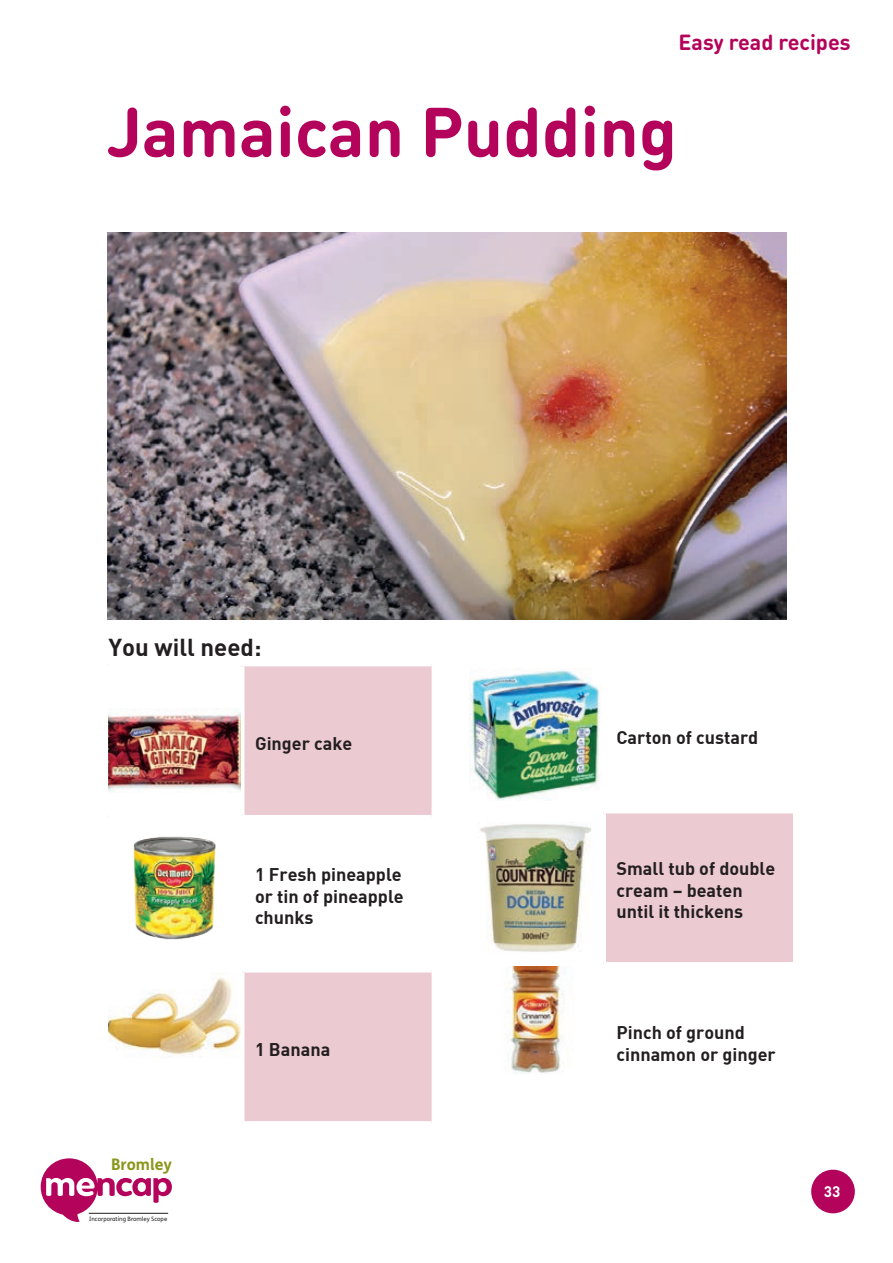
<style>
.page{position:relative;width:893px;height:1263px;background:#fff}
.page>*{position:absolute;margin:0;border:0;box-sizing:border-box;transform-origin:0 0}
.t1{font:700 69px "DIN Round Pro";color:#b4035b}
.t2{font:24px "DIN Bold";color:#231f20}
.t3{font:700 21.6px "DIN Round Pro";color:#b4035b}
.t4{font:18px/21.6px "DIN Bold";color:#231f20}
.t5{font:700 15.9px "FS Mencap";color:#8b971b}
.t6{font:700 15.15px "DIN Round Pro";color:#fff}
.t7{font:700 9.6px "FS Mencap";color:#8b971b}
.t8{font:6px "FS Mencap";color:#231f20}
</style>
<div class="page">
<svg style="left:41px;top:1158px;width:131px;height:64px"></svg>
<hr style="left:89px;top:1213px;width:79px;height:1px;background:#231f20">
<div style="left:811px;top:1170px;width:44px;height:43px;background:#b4035b;border-radius:50%"></div>
<svg style="left:244px;top:666px;width:188px;height:455px;fill:#eccad2"></svg>
<hr style="left:242px;top:815px;width:190px;height:4px;background:#fff">
<hr style="left:242px;top:968px;width:190px;height:4px;background:#fff">
<img style="left:108px;top:708px;width:132px;height:84px">
<img style="left:133px;top:836px;width:83px;height:104px">
<img style="left:108px;top:977px;width:132px;height:80px">
<div style="left:604px;top:811px;width:189px;height:153px;background:#eccad2"></div>
<hr style="left:604px;top:809px;width:189px;height:4px;background:#fff">
<div style="left:601px;top:813px;width:5px;height:149px;background:#fff"></div>
<hr style="left:604px;top:962px;width:189px;height:4px;background:#fff">
<img style="left:470px;top:670px;width:130px;height:130px">
<img style="left:480px;top:824px;width:111px;height:128px">
<img style="left:507px;top:966px;width:58px;height:108px">
<img style="left:108px;top:233px;width:679px;height:387px">
<p class="t3" style="left:679px;top:28px;width:174px">Easy read recipes</p>
<h1 class="t1" style="left:106px;top:84px;width:572px">Jamaican Pudding</h1>
<h2 class="t2" style="left:108px;top:631px;width:154px">You will need:</h2>
<p class="t5" style="left:111px;top:1155px;width:62px">Bromley</p>
<p class="t7" style="left:131px;top:1166px;width:38px">Bromley</p>
<p class="t8" style="left:89px;top:1215px;width:80px">Incorporating Bromley Scope</p>
<p class="t4" style="left:255px;top:732px;width:99px">Ginger cake</p>
<p class="t4" style="left:255px;top:863px;width:150px;text-align:justify">1 Fresh pineapple or tin of pineapple chunks</p>
<p class="t4" style="left:255px;top:1038px;width:77px">1 Banana</p>
<p class="t4" style="left:616px;top:726px;width:143px">Carton of custard</p>
<p class="t4" style="left:616px;top:857px;width:160px">Small tub of double cream – beaten until it thickens</p>
<p class="t4" style="left:616px;top:1021px;width:161px">Pinch of ground cinnamon or ginger</p>
<p class="t6" style="left:824px;top:1181px;width:18px">33</p>
</div>
